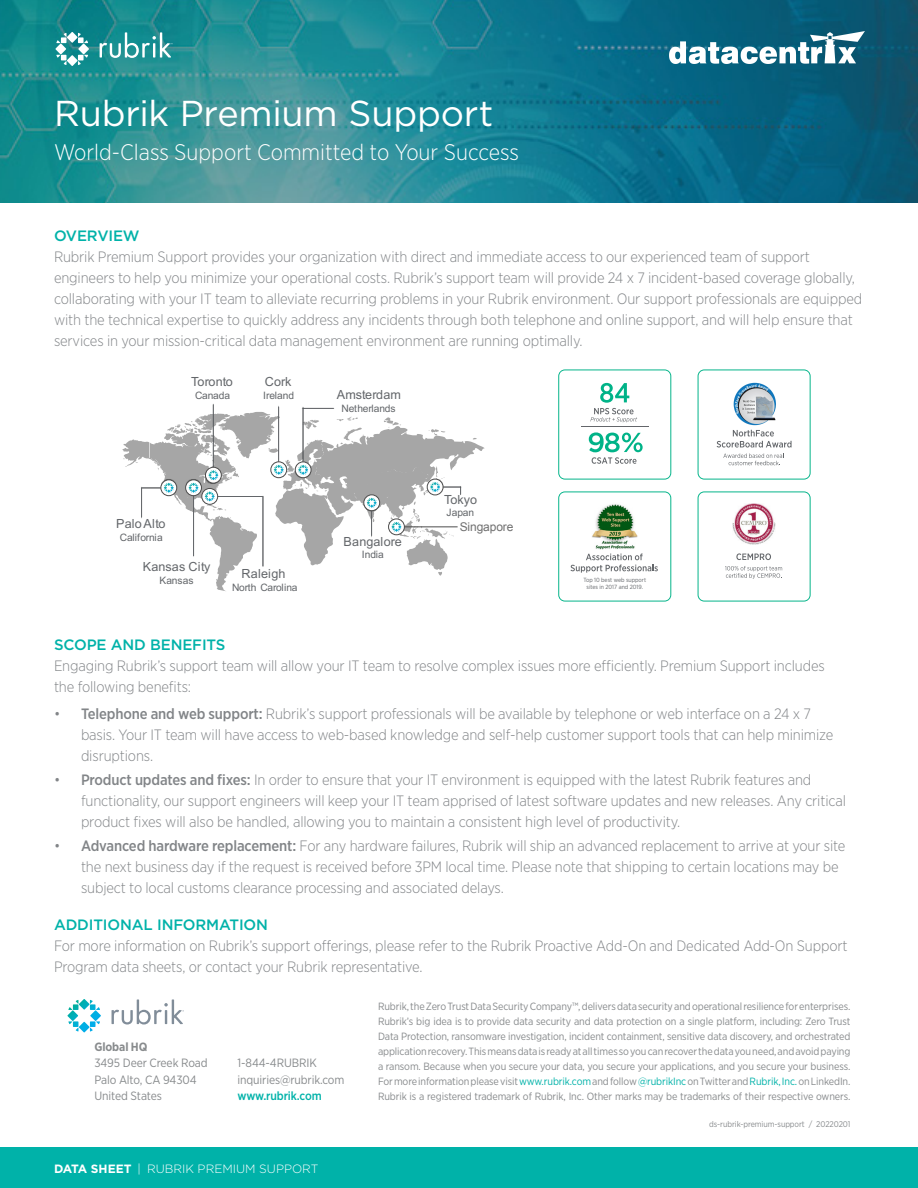
<style>
.page{position:relative;width:918px;height:1188px;background:#fff}
.page>*{position:absolute;margin:0;border:0;box-sizing:border-box;transform-origin:0 0}
.t1{font:36px "Gotham";letter-spacing:-.005em;color:#fff}
.subtitle{font:300 22.5px "Gotham Narrow";color:#fff}
.txt{font:300 15px/21px "Gotham Narrow";letter-spacing:-.01em;color:#828588}
.t2{font:500 15px "Gotham";letter-spacing:-.01em;color:#00b2a9}
.t3{font:12.6px "Arial";letter-spacing:.005em;color:#63666a}
.t4{font:12px/16.5px "Gotham Narrow";letter-spacing:-.01em;color:#888b8d}
.t5{font:300 12px "Gotham";color:#fff}
.t6{font:500 12px "Gotham Narrow";letter-spacing:-.01em;color:#00b2a9}
.txt-2{font:12px "Arial";letter-spacing:-.01em;color:#707070}
.t7{font:700 12px "Gotham Narrow";letter-spacing:-.01em;color:#888b8d}
.t8{font:10.5px/15px "Gotham Narrow";letter-spacing:-.01em;color:#888b8d;text-align:justify}
.t9{font:10.2px "Arial";letter-spacing:-.02em;color:#63666a}
.t10{font:8.25px "Gotham Narrow";letter-spacing:-.01em;color:#888b8d}
.subtitle-2{font:6px/7.2px "Gotham Narrow";color:#63666a;text-align:center}
.s1{font-weight:500}
.s2{font-weight:700}
.s3{color:#00b2a9}
</style>
<div class="page">
<svg style="left:68px;top:999px;width:33px;height:33px"></svg>
<svg style="left:112px;top:999px;width:72px;height:26px"></svg>
<div style="left:0;top:1148px;width:918px;height:40px;background:#00b2a9"></div>
<svg style="left:698px;top:369px;width:113px;height:111px"></svg>
<svg style="left:698px;top:491px;width:113px;height:111px"></svg>
<svg style="left:558px;top:369px;width:113px;height:111px"></svg>
<svg style="left:558px;top:491px;width:113px;height:111px"></svg>
<img style="left:591px;top:502px;width:47px;height:47px">
<hr style="left:213px;top:404px;width:1px;height:66px;background:#63666a">
<hr style="left:278px;top:407px;width:1px;height:55px;background:#63666a">
<hr style="left:303px;top:408px;width:31px;height:1px;background:#63666a">
<hr style="left:303px;top:408px;width:1px;height:55px;background:#63666a">
<svg style="left:122px;top:412px;width:363px;height:179px"></svg>
<img style="left:0;top:0;width:918px;height:202px">
<svg style="left:67px;top:32px;width:11px;height:11px"></svg>
<svg style="left:67px;top:55px;width:11px;height:11px"></svg>
<svg style="left:78px;top:43px;width:11px;height:11px"></svg>
<svg style="left:56px;top:33px;width:11px;height:10px"></svg>
<svg style="left:78px;top:55px;width:10px;height:10px"></svg>
<svg style="left:56px;top:55px;width:11px;height:10px"></svg>
<svg style="left:78px;top:33px;width:10px;height:10px"></svg>
<svg style="left:55px;top:43px;width:11px;height:11px"></svg>
<svg style="left:100px;top:32px;width:72px;height:26px"></svg>
<img style="left:669px;top:32px;width:196px;height:31px">
<p class="t1" style="left:54px;top:90px;width:441px">Rubrik Premium Support</p>
<p class="subtitle" style="left:54px;top:138px;width:467px">World-Class Support Committed to Your Success</p>
<p class="t2" style="left:54px;top:226px;width:87px">OVERVIEW</p>
<p class="txt" style="left:54px;top:246px;width:810px">Rubrik Premium Support provides your organization with direct and immediate access to our experienced team of support engineers to help you minimize your operational costs. Rubrik’s support team will provide 24 x 7 incident-based coverage globally, collaborating with your IT team to alleviate recurring problems in your Rubrik environment. Our support professionals are equipped with the technical expertise to quickly address any incidents through both telephone and online support, and will help ensure that services in your mission-critical data management environment are running optimally.</p>
<p class="t3" style="left:191px;top:373px;width:43px">Toronto</p>
<p class="t9" style="left:195px;top:388px;width:36px">Canada</p>
<p class="t3" style="left:265px;top:373px;width:28px">Cork</p>
<p class="t9" style="left:263px;top:388px;width:32px">Ireland</p>
<p class="t3" style="left:337px;top:386px;width:66px">Amsterdam</p>
<p class="t9" style="left:342px;top:401px;width:55px">Netherlands</p>
<p class="t3" style="left:116px;top:515px;width:51px">Palo Alto</p>
<p class="t9" style="left:120px;top:530px;width:44px">California</p>
<p class="t3" style="left:344px;top:533px;width:60px">Bangalore</p>
<p class="t9" style="left:362px;top:548px;width:24px">India</p>
<p class="t3" style="left:143px;top:558px;width:69px">Kansas City</p>
<p class="t9" style="left:159px;top:573px;width:36px">Kansas</p>
<p class="t3" style="left:242px;top:565px;width:46px">Raleigh</p>
<p class="t9" style="left:232px;top:580px;width:67px">North Carolina</p>
<p class="t3" style="left:444px;top:491px;width:35px">Tokyo</p>
<p class="t9" style="left:446px;top:506px;width:29px">Japan</p>
<p class="txt-2" style="left:460px;top:519px;width:55px">Singapore</p>
<p class="subtitle-2" style="left:583px;top:576px;width:64px">Top 10 best web support sites in 2017 and 2019.</p>
<p class="t2" style="left:54px;top:634px;width:173px">SCOPE AND BENEFITS</p>
<p class="txt" style="left:54px;top:654px;width:772px">Engaging Rubrik’s support team will allow your IT team to resolve complex issues more efficiently. Premium Support includes the following benefits:</p>
<p class="txt" style="left:81px;top:703px;width:754px;text-indent:-27px">• <span class="s1">Telephone and web support:</span> Rubrik’s support professionals will be available by telephone or web interface on a 24 x 7 basis. Your IT team will have access to web-based knowledge and self-help customer support tools that can help minimize disruptions.</p>
<p class="txt" style="left:81px;top:769px;width:767px;text-indent:-27px">• <span class="s1">Product updates and fixes:</span> In order to ensure that your IT environment is equipped with the latest Rubrik features and functionality, our support engineers will keep your IT team apprised of latest software updates and new releases. Any critical product fixes will also be handled, allowing you to maintain a consistent high level of productivity.</p>
<p class="txt" style="left:81px;top:835px;width:766px;text-indent:-27px">• <span class="s1">Advanced hardware replacement:</span> For any hardware failures, Rubrik will ship an advanced replacement to arrive at your site the next business day if the request is received before 3PM local time. Please note that shipping to certain locations may be subject to local customs clearance processing and associated delays.</p>
<p class="t2" style="left:54px;top:915px;width:216px">ADDITIONAL INFORMATION</p>
<p class="txt" style="left:54px;top:935px;width:795px">For more information on Rubrik’s support offerings, please refer to the Rubrik Proactive Add-On and Dedicated Add-On Support<br>Program data sheets, or contact your Rubrik representative.</p>
<p class="t7" style="left:94px;top:1039px;width:54px">Global HQ</p>
<p class="t4" style="left:94px;top:1055px;width:115px">3495 Deer Creek Road<br>Palo Alto, CA 94304<br>United States</p>
<p class="t4" style="left:238px;top:1055px;width:108px">1-844-4RUBRIK inquiries@rubrik.com</p>
<p class="t6" style="left:238px;top:1088px;width:86px">www.rubrik.com</p>
<p class="t5" style="left:54px;top:1161px;width:266px"><span class="s2">DATA SHEET</span> | RUBRIK PREMIUM SUPPORT</p>
<p class="t8" style="left:378px;top:999px;width:474px">Rubrik, the Zero Trust Data Security Company™, delivers data security and operational resilience for enterprises.<br>Rubrik’s big idea is to provide data security and data protection on a single platform, including: Zero Trust Data Protection, ransomware investigation, incident containment, sensitive data discovery, and orchestrated application recovery. This means data is ready at all times so you can recover the data you need, and avoid paying a ransom. Because when you secure your data, you secure your applications, and you secure your business.<br>For more information please visit <span class="s3">www.rubrik.com</span> and follow <span class="s3">@rubrikInc</span> on Twitter and <span class="s3">Rubrik, Inc.</span> on LinkedIn.<br>Rubrik is a registered trademark of Rubrik, Inc. Other marks may be trademarks of their respective owners.</p>
<p class="t10" style="left:709px;top:1119px;width:143px">ds-rubrik-premium-support / 20220201</p>
</div>
